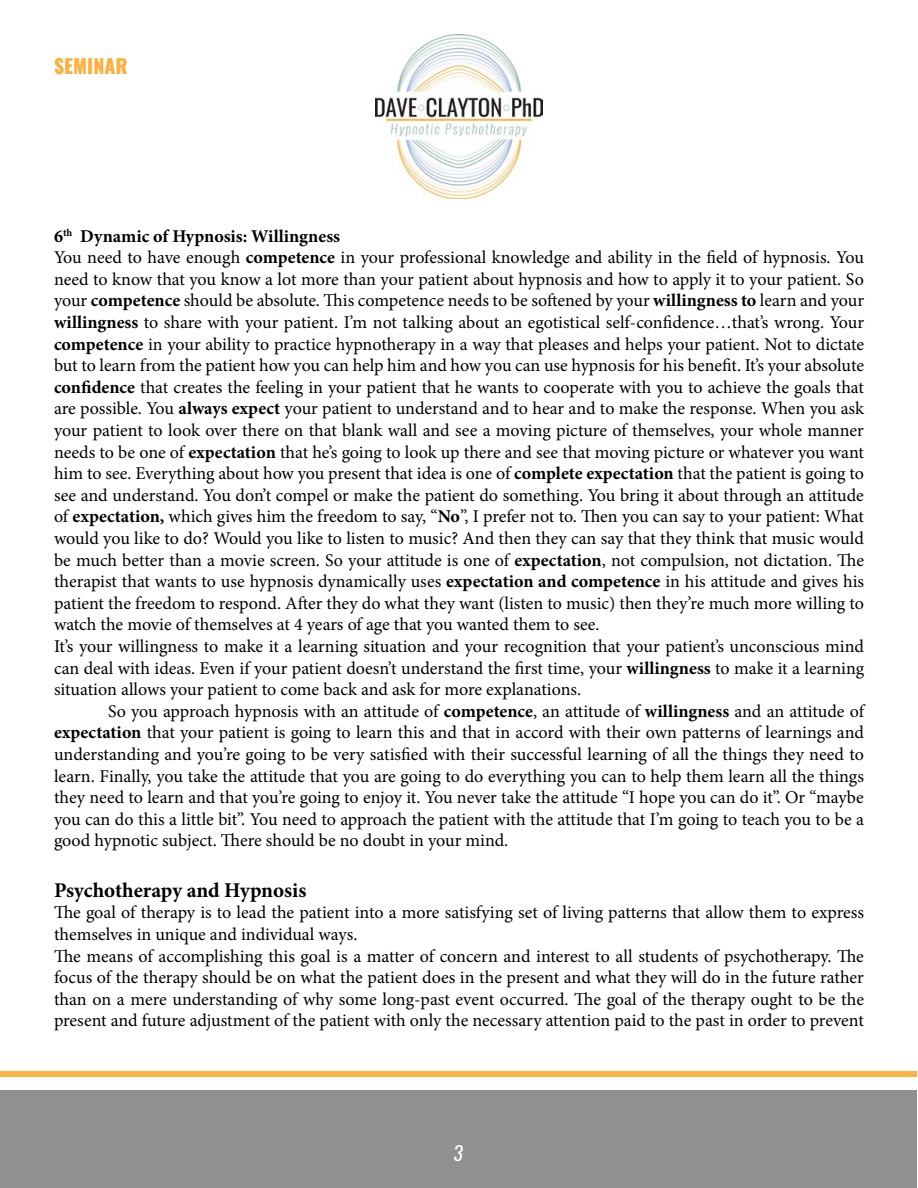
<style>
.page{position:relative;width:918px;height:1188px;background:#fff}
.page>*{position:absolute;margin:0;border:0;box-sizing:border-box;transform-origin:0 0}
.t1{font:700 21px "Minion Pro";color:#000}
.t2{font:800 19.5px "Oswald";color:#fbb040}
.t3{font:19.5px "Oswald";color:#fff}
.t4{font:18px/21.6px "Minion Pro";letter-spacing:-.005em;color:#000}
.s1{font-weight:700}
</style>
<div class="page">
<div style="left:0;top:1090px;width:916px;height:98px;background:#8e9092"></div>
<div style="left:1px;top:1071px;width:916px;height:6px;background:#fbb040"></div>
<img style="left:376px;top:34px;width:166px;height:164px">
<p class="t2" style="left:54px;top:52px;width:75px">SEMINAR</p>
<p class="t4" style="left:54px;top:225px;width:812px"><span class="s1">6</span><sup>th</sup> <span class="s1">Dynamic of Hypnosis: Willingness<br></span>You need to have enough <span class="s1">competence</span> in your professional knowledge and ability in the field of hypnosis. You need to know that you know a lot more than your patient about hypnosis and how to apply it to your patient. So your <span class="s1">competence</span> should be absolute. This competence needs to be softened by your <span class="s1">willingness to</span> learn and your <span class="s1">willingness</span> to share with your patient. I’m not talking about an egotistical self-confidence…that’s wrong. Your <span class="s1">competence</span> in your ability to practice hypnotherapy in a way that pleases and helps your patient. Not to dictate but to learn from the patient how you can help him and how you can use hypnosis for his benefit. It’s your absolute <span class="s1">confidence</span> that creates the feeling in your patient that he wants to cooperate with you to achieve the goals that are possible. You <span class="s1">always expect</span> your patient to understand and to hear and to make the response. When you ask your patient to look over there on that blank wall and see a moving picture of themselves, your whole manner needs to be one of <span class="s1">expectation</span> that he’s going to look up there and see that moving picture or whatever you want him to see. Everything about how you present that idea is one of <span class="s1">complete expectation</span> that the patient is going to see and understand. You don’t compel or make the patient do something. You bring it about through an attitude of <span class="s1">expectation,</span> which gives him the freedom to say, “<span class="s1">No</span>”, I prefer not to. Then you can say to your patient: What would you like to do? Would you like to listen to music? And then they can say that they think that music would be much better than a movie screen. So your attitude is one of <span class="s1">expectation</span>, not compulsion, not dictation. The therapist that wants to use hypnosis dynamically uses <span class="s1">expectation and competence</span> in his attitude and gives his patient the freedom to respond. After they do what they want (listen to music) then they’re much more willing to watch the movie of themselves at 4 years of age that you wanted them to see.<br>It’s your willingness to make it a learning situation and your recognition that your patient’s unconscious mind can deal with ideas. Even if your patient doesn’t understand the first time, your <span class="s1">willingness</span> to make it a learning situation allows your patient to come back and ask for more explanations.</p>
<p class="t4" style="left:54px;top:700px;width:812px;text-align:justify;text-indent:54px">So you approach hypnosis with an attitude of <span class="s1">competence</span>, an attitude of <span class="s1">willingness</span> and an attitude of <span class="s1">expectation</span> that your patient is going to learn this and that in accord with their own patterns of learnings and understanding and you’re going to be very satisfied with their successful learning of all the things they need to learn. Finally, you take the attitude that you are going to do everything you can to help them learn all the things they need to learn and that you’re going to enjoy it. You never take the attitude “I hope you can do it”. Or “maybe you can do this a little bit”. You need to approach the patient with the attitude that I’m going to teach you to be a good hypnotic subject. There should be no doubt in your mind.</p>
<p class="t1" style="left:54px;top:875px;width:254px">Psychotherapy and Hypnosis</p>
<p class="t4" style="left:54px;top:902px;width:812px">The goal of therapy is to lead the patient into a more satisfying set of living patterns that allow them to express themselves in unique and individual ways.<br>The means of accomplishing this goal is a matter of concern and interest to all students of psychotherapy. The focus of the therapy should be on what the patient does in the present and what they will do in the future rather than on a mere understanding of why some long-past event occurred. The goal of the therapy ought to be the present and future adjustment of the patient with only the necessary attention paid to the past in order to prevent</p>
<p class="t3" style="left:453px;top:1139px;width:11px">3</p>
</div>
